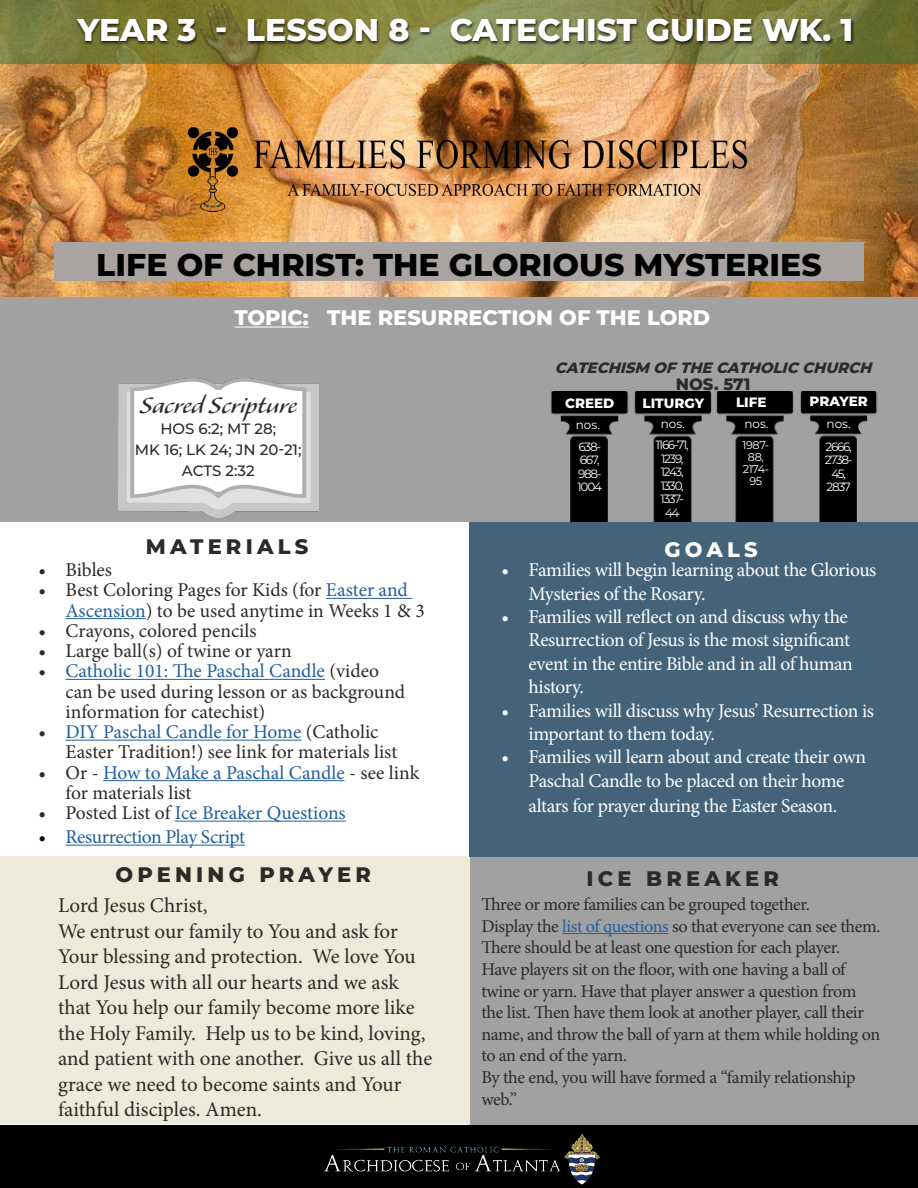
<style>
.page{position:relative;width:918px;height:1188px;background:#fff}
.page>*{position:absolute;margin:0;border:0;box-sizing:border-box;transform-origin:0 0}
.t1{font:800 31.5px "Montserrat";color:#000101}
.t2{font:800 31.5px "Montserrat";color:#fff}
.t3{font:28.5px "Alexa Std";color:#2c2926}
.t4{font:21px/25.5px "Minion Pro";letter-spacing:-.005em;color:#2c2926}
.t5{font:800 21px "Montserrat";color:#fff}
.t6{font:800 21px "Montserrat";letter-spacing:.2em;color:#2c2926}
.t7{font:19.5px/23.4px "Minion Pro";letter-spacing:-.02em;color:#fff}
.t8{font:19.5px/20.2px "Minion Pro";letter-spacing:-.005em;color:#2c2926}
.t9{font:19.5px "Minion Pro";letter-spacing:-.01em;color:#215e9e}
.t10{font:18px/21.6px "Minion Pro";letter-spacing:-.025em;color:#2c2926}
.t11{font:800 16.5px "Montserrat";color:#2c2926}
.t12{font:500 15px/21px "Montserrat";color:#2c2926;text-align:center}
.t13{font:italic 800 15px "Montserrat";color:#2c2926}
.t14{font:800 13.5px "Montserrat";color:#fff}
.t15{font:12px/13.5px "Montserrat";letter-spacing:-.11em;color:#fff;text-align:center}
.t16{font:11.25px/12px "Montserrat";letter-spacing:-.04em;color:#fff;text-align:center}
.s1{color:#215e9e}
.s2{color:#2c2926}
.s3{color:#000}
</style>
<div class="page">
<div style="left:470px;top:857px;width:448px;height:268px;background:#a2a1a2"></div>
<div style="left:0;top:857px;width:470px;height:267px;background:#eeeada"></div>
<div style="left:0;top:1125px;width:918px;height:63px;background:#000"></div>
<img style="left:323px;top:1134px;width:277px;height:51px">
<div style="left:470px;top:522px;width:448px;height:335px;background:#446378"></div>
<img style="left:0;top:64px;width:918px;height:233px">
<div style="left:0;top:297px;width:918px;height:225px;background:#a2a1a2"></div>
<img style="left:550px;top:392px;width:79px;height:130px">
<img style="left:634px;top:392px;width:104px;height:130px">
<img style="left:738px;top:392px;width:139px;height:130px">
<img style="left:118px;top:379px;width:201px;height:138px">
<hr style="left:562px;top:933px;width:106px;height:1px;background:#215e9e">
<hr style="left:326px;top:598px;width:86px;height:1px;background:#215e9e">
<hr style="left:65px;top:618px;width:81px;height:1px;background:#215e9e">
<hr style="left:65px;top:679px;width:260px;height:1px;background:#215e9e">
<hr style="left:65px;top:740px;width:236px;height:1px;background:#215e9e">
<hr style="left:103px;top:780px;width:242px;height:1px;background:#215e9e">
<hr style="left:175px;top:821px;width:171px;height:1px;background:#215e9e">
<hr style="left:65px;top:845px;width:180px;height:1px;background:#215e9e">
<svg style="left:0;top:0;width:918px;height:64px;background:#7d8040"></svg>
<div style="left:74px;top:17px;width:781px;height:30px;background:#000;opacity:.75"></div>
<div style="left:54px;top:242px;width:810px;height:38px;background:#a9a3a1"></div>
<hr style="left:234px;top:327px;width:75px;height:1px;background:#fff">
<img style="left:166px;top:124px;width:585px;height:87px">
<h1 class="t2" style="left:77px;top:7px;width:778px">YEAR 3 - LESSON 8 - CATECHIST GUIDE WK. 1</h1>
<h1 class="t1" style="left:96px;top:241px;width:727px">LIFE OF CHRIST: THE GLORIOUS MYSTERIES</h1>
<p class="t5" style="left:234px;top:302px;width:477px">TOPIC: THE RESURRECTION OF THE LORD</p>
<h2 class="t3" style="left:140px;top:392px;width:159px">Sacred Scripture</h2>
<p class="t12" style="left:135px;top:418px;width:168px">HOS 6:2; MT 28;<br>MK 16; LK 24; JN 20-21;<br>ACTS 2:32</p>
<p class="t6" style="left:146px;top:531px;width:164px">MATERIALS</p>
<p class="t8" style="left:38px;top:560px;width:75px">• Bibles</p>
<p class="t8" style="left:65px;top:580px;width:361px;text-indent:-27px">• Best Coloring Pages for Kids (for <span class="s1">Easter and<br>Ascension</span>) to be used anytime in Weeks 1 &amp; 3</p>
<p class="t8" style="left:38px;top:621px;width:220px">• Crayons, colored pencils</p>
<p class="t8" style="left:38px;top:641px;width:255px">• Large ball(s) of twine or yarn</p>
<p class="t8" style="left:65px;top:661px;width:341px;text-indent:-27px">• <span class="s1">Catholic 101: The Paschal Candle</span> (video can be used during lesson or as background information for catechist)</p>
<p class="t8" style="left:65px;top:722px;width:333px;text-indent:-27px">• <span class="s1">DIY Paschal Candle for Home</span> (Catholic<br>Easter Tradition!) see link for materials list</p>
<p class="t8" style="left:65px;top:762px;width:355px;text-indent:-27px">• Or - <span class="s1">How to Make a Paschal Candle</span> - see link for materials list</p>
<p class="t9" style="left:38px;top:800px;width:309px"><span class="s2">• Posted List of</span> Ice Breaker Questions</p>
<p class="t9" style="left:38px;top:824px;width:208px"><span class="s3">•</span> Resurrection Play Script</p>
<p class="t6" style="left:115px;top:859px;width:257px">OPENING PRAYER</p>
<p class="t4" style="left:58px;top:893px;width:376px">Lord Jesus Christ,<br>We entrust our family to You and ask for Your blessing and protection. We love You Lord Jesus with all our hearts and we ask that You help our family become more like the Holy Family. Help us to be kind, loving, and patient with one another. Give us all the grace we need to become saints and Your faithful disciples. Amen.</p>
<p class="t13" style="left:555px;top:357px;width:323px">CATECHISM OFTHECATHOLIC CHURCH</p>
<p class="t11" style="left:676px;top:372px;width:76px">NOS. 571</p>
<p class="t14" style="left:565px;top:393px;width:51px">CREED</p>
<p class="t14" style="left:643px;top:393px;width:63px">LITURGY</p>
<p class="t14" style="left:736px;top:392px;width:32px">LIFE</p>
<p class="t14" style="left:810px;top:392px;width:60px">PRAYER</p>
<p class="t16" style="left:743px;top:438px;width:28px">1987-<br>88,<br>2174-<br>95</p>
<p class="t15" style="left:825px;top:439px;width:29px">2666,<br>2738-<br>45,<br>2837</p>
<p class="t15" style="left:576px;top:418px;width:26px">nos.</p>
<p class="t15" style="left:661px;top:417px;width:26px">nos.</p>
<p class="t15" style="left:744px;top:416px;width:26px">nos.</p>
<p class="t15" style="left:827px;top:416px;width:26px">nos.</p>
<p class="t15" style="left:578px;top:439px;width:26px;text-align:left">638-<br>667,<br>988-<br>1004</p>
<p class="t15" style="left:656px;top:438px;width:34px">1166-71,<br>1239,<br>1243,<br>1330,<br>1337-<br>44</p>
<p class="t5" style="left:664px;top:534px;width:95px">GOALS</p>
<p class="t7" style="left:529px;top:558px;width:349px;text-indent:-27px">• Families will begin learning about the Glorious<br>Mysteries of the Rosary.</p>
<p class="t7" style="left:529px;top:605px;width:326px;text-indent:-27px">• Families will reflect on and discuss why the Resurrection of Jesus is the most significant event in the entire Bible and in all of human history.</p>
<p class="t7" style="left:529px;top:699px;width:347px;text-indent:-27px">• Families will discuss why Jesus’ Resurrection is important to them today.</p>
<p class="t7" style="left:502px;top:746px;width:366px;text-align:center">• Families will learn about and create their own<br>Paschal Candle to be placed on their home</p>
<p class="t7" style="left:529px;top:794px;width:310px">altars for prayer during the Easter Season.</p>
<p class="t6" style="left:586px;top:864px;width:194px">ICE BREAKER</p>
<p class="t10" style="left:481px;top:894px;width:401px">Three or more families can be grouped together.<br>Display the <span class="s1">list of questions</span> so that everyone can see them.<br>There should be at least one question for each player.<br>Have players sit on the floor, with one having a ball of twine or yarn. Have that player answer a question from the list. Then have them look at another player, call their name, and throw the ball of yarn at them while holding on to an end of the yarn.<br>By the end, you will have formed a “family relationship web.”</p>
</div>
